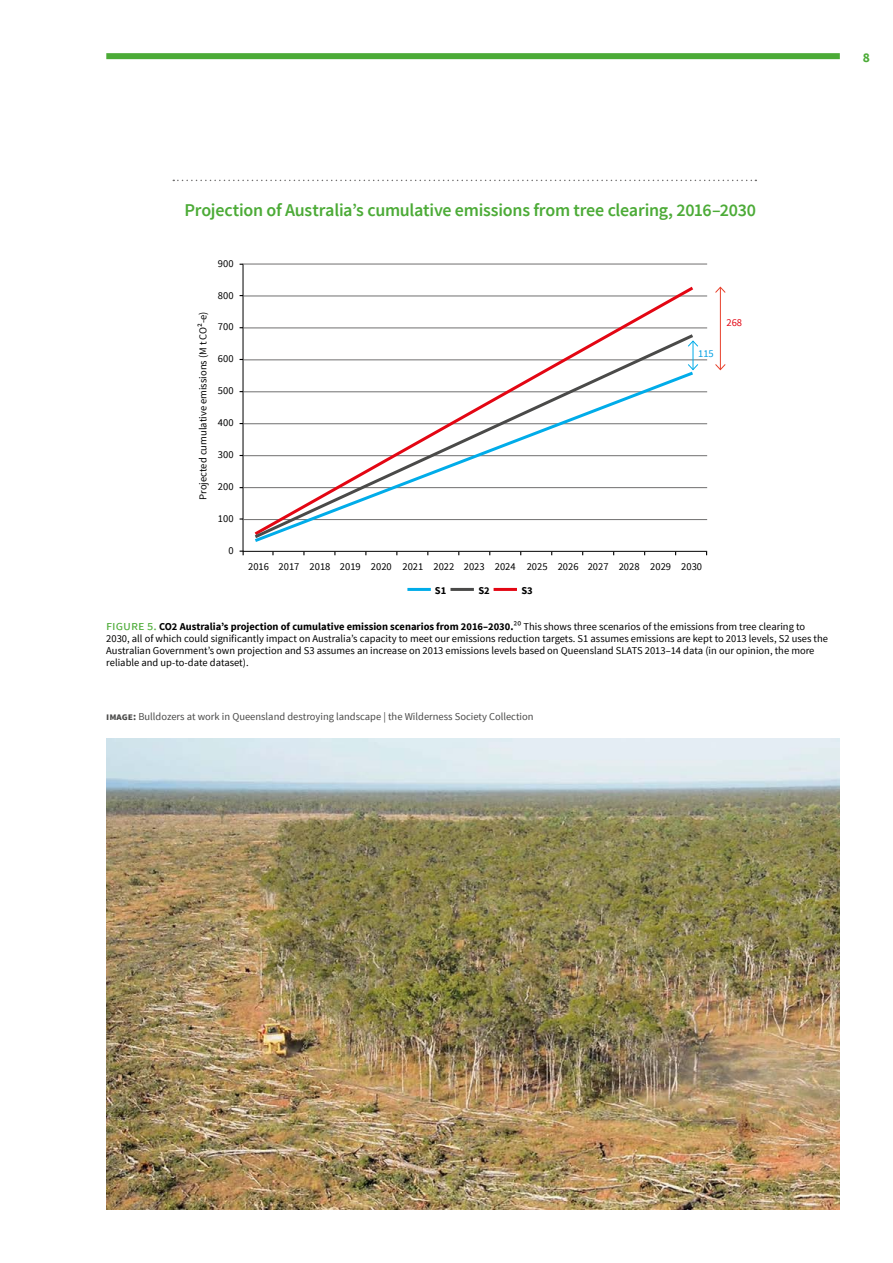
<style>
.page{position:relative;width:893px;height:1263px;background:#fff}
.page>*{position:absolute;margin:0;border:0;box-sizing:border-box;transform-origin:0 0}
.t1{font:600 18px "Source Sans Pro";letter-spacing:-.015em;color:#4cab37}
.t2{font:700 13.5px "Source Sans Pro";color:#4cab37}
.t3{font:10.5px/12px "Source Sans Pro";color:#000}
.t4{font:10.5px "Source Sans Pro";color:#4a4a49}
.t5{font:700 10.5px "Source Sans Pro";color:#000}
.t6{font:10.5px "Source Sans Pro";color:#009fe3}
.t7{font:10.5px "Source Sans Pro";color:#e30613}
.s1{font-size:13.5px;color:#4cab37}
.s2{font-weight:700}
</style>
<div class="page">
<div style="left:106px;top:53px;width:734px;height:6px;background:#4cab37"></div>
<img style="left:106px;top:738px;width:734px;height:472px">
<svg style="left:173px;top:180px;width:583px;height:1px"></svg>
<svg style="left:242px;top:263px;width:466px;height:289px"></svg>
<hr style="left:243px;top:519px;width:464px;height:1px;background:#706f6f">
<hr style="left:243px;top:487px;width:464px;height:1px;background:#706f6f">
<hr style="left:243px;top:455px;width:464px;height:1px;background:#706f6f">
<hr style="left:243px;top:423px;width:464px;height:1px;background:#706f6f">
<hr style="left:243px;top:392px;width:464px;height:1px;background:#706f6f">
<hr style="left:243px;top:360px;width:464px;height:1px;background:#706f6f">
<hr style="left:243px;top:328px;width:464px;height:1px;background:#706f6f">
<hr style="left:243px;top:296px;width:464px;height:1px;background:#706f6f">
<hr style="left:243px;top:264px;width:464px;height:1px;background:#706f6f">
<svg style="left:251px;top:284px;width:446px;height:254px"></svg>
<svg style="left:251px;top:332px;width:445px;height:209px"></svg>
<svg style="left:252px;top:369px;width:444px;height:175px"></svg>
<svg style="left:687px;top:340px;width:12px;height:31px"></svg>
<hr style="left:720px;top:287px;width:1px;height:83px;background:#e8412c">
<svg style="left:715px;top:286px;width:11px;height:8px"></svg>
<svg style="left:715px;top:363px;width:11px;height:8px"></svg>
<hr style="left:407px;top:588px;width:24px;height:3px;background:#00ace9">
<hr style="left:450px;top:588px;width:24px;height:3px;background:#4a4a49">
<hr style="left:494px;top:588px;width:23px;height:3px;background:#e30613">
<p class="t2" style="left:863px;top:49px;width:9px">8</p>
<h1 class="t1" style="left:185px;top:199px;width:573px">Projection of Australia’s cumulative emissions from tree clearing, 2016–2030</h1>
<p class="t3" style="left:218px;top:257px;width:17px">900</p>
<p class="t3" style="left:197px;top:500px;width:190px;rotate:-90deg">Projected cumulative emissions (M t CO²-e)</p>
<p class="t3" style="left:218px;top:289px;width:17px">800</p>
<p class="t3" style="left:218px;top:321px;width:17px">700</p>
<p class="t3" style="left:218px;top:353px;width:17px">600</p>
<p class="t3" style="left:218px;top:385px;width:17px">500</p>
<p class="t3" style="left:218px;top:417px;width:17px">400</p>
<p class="t3" style="left:218px;top:449px;width:17px">300</p>
<p class="t3" style="left:218px;top:481px;width:17px">200</p>
<p class="t3" style="left:218px;top:513px;width:17px">100</p>
<p class="t3" style="left:228px;top:544px;width:7px">0</p>
<p class="t6" style="left:698px;top:347px;width:17px">115</p>
<p class="t7" style="left:726px;top:316px;width:17px">268</p>
<p class="t3" style="left:248px;top:561px;width:53px">2016 2017</p>
<p class="t3" style="left:340px;top:561px;width:22px">2019</p>
<p class="t3" style="left:402px;top:561px;width:22px">2021</p>
<p class="t3" style="left:464px;top:561px;width:22px">2023</p>
<p class="t3" style="left:310px;top:561px;width:22px">2018</p>
<p class="t3" style="left:371px;top:561px;width:22px">2020</p>
<p class="t3" style="left:433px;top:561px;width:22px">2022</p>
<p class="t3" style="left:495px;top:561px;width:178px">2024 2025 2026 2027 2028 2029</p>
<p class="t5" style="left:435px;top:584px;width:13px">S1</p>
<p class="t5" style="left:478px;top:584px;width:13px">S2</p>
<p class="t5" style="left:521px;top:584px;width:13px">S3</p>
<p class="t3" style="left:681px;top:561px;width:22px">2030</p>
<p class="t3" style="left:106px;top:621px;width:723px"><span class="s1">Figure 5.</span> <span class="s2">CO2 Australia’s projection of cumulative emission scenarios from 2016–2030.</span>20 This shows three scenarios of the emissions from tree clearing to 2030, all of which could significantly impact on Australia’s capacity to meet our emissions reduction targets. S1 assumes emissions are kept to 2013 levels, S2 uses the Australian Government’s own projection and S3 assumes an increase on 2013 emissions levels based on Queensland SLATS 2013–14 data (in our opinion, the more reliable and up-to-date dataset).</p>
<p class="t4" style="left:106px;top:710px;width:429px"><span class="s2">imagE:</span> Bulldozers at work in Queensland destroying landscape | the Wilderness Society Collection</p>
</div>
